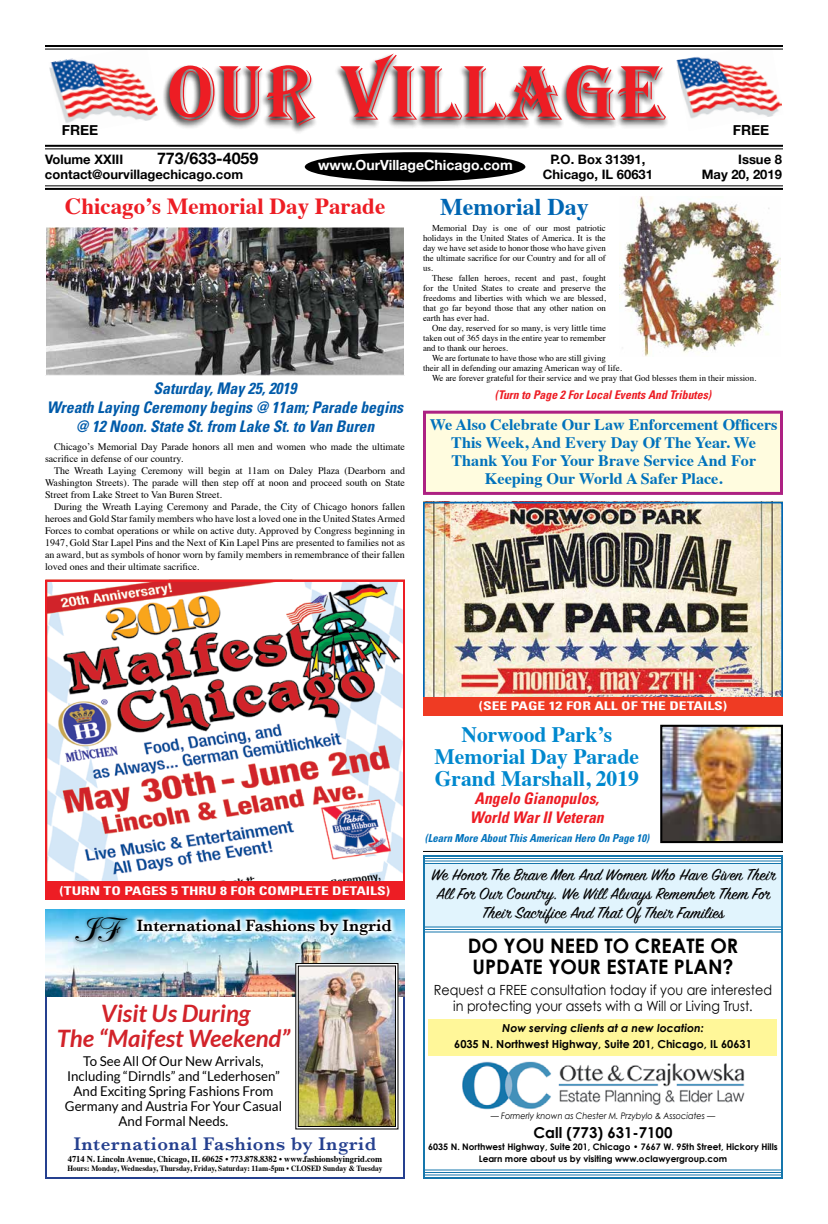
<style>
.page{position:relative;width:828px;height:1224px;background:#fff}
.page>*{position:absolute;margin:0;border:0;box-sizing:border-box;transform-origin:0 0}
.t1{font:80px "Algerian Condensed LET";letter-spacing:.01em;color:#ed1d24;scale:1.3 1}
.t2{font:italic 34px "Englische Schreibschrift Medium DTC";color:#000}
.t3{font:italic 700 24px/25px "Lato";color:#d2232a;text-align:center}
.t4{font:700 24px "Times";color:#0066b3}
.t5{font:700 23px "Times";color:#ed1d24}
.t6{font:700 22px/22px "Times";color:#0088ce;text-align:center}
.t7{font:700 20px/21px "Century Gothic";color:#000}
.t8{font:600 19px "Baskerville";letter-spacing:.03em;color:#25408f}
.t9{font:18px/19px "Sign Painter House Script";color:#000;text-align:center}
.t10{font:600 17px "Baskerville";color:#000}
.t11{font:700 16px/18px "Times";color:#0072bc;text-align:center}
.t12{font:italic 700 condensed 16px/19px "Univers";color:#005baa;text-align:center}
.t13{font:italic 700 condensed 16px/18.5px "Univers";color:#ed1d24}
.t14{font:700 16px "Helvetica Neue";color:#000}
.t15{font:700 15px "Century Gothic";color:#000}
.t16{font:14px/16px "Century Gothic";color:#000;text-align:center;scale:.91 1}
.t17{font:700 14px "Helvetica Neue";color:#fff}
.t18{font:700 14px "Helvetica Neue";color:#000}
.t19{font:13.5px/15px "Lato";color:#000;text-align:center}
.t20{font:700 13px "Helvetica Neue";color:#000}
.t21{font:700 condensed 12px "Univers";color:#fff;scale:1.29 1}
.t22{font:italic 700 condensed 12px "Univers";color:#ed1d24}
.t23{font:700 11px "Century Gothic";color:#000}
.t24{font:italic 700 condensed 11px "Univers";color:#0072bc}
.t25{font:italic 700 11px "Century Gothic";color:#000}
.t26{font:10px/12px "Times";color:#000;text-align:justify}
.t27{font:9px/10px "Times";color:#000;text-align:justify}
.t28{font:700 9px/12px "Century Gothic";color:#000;text-align:center}
.t29{font:700 9px "Times";color:#000;scale:.94 1}
.t30{font:italic 9px "Century Gothic";color:#000;scale:.91 1}
.t31{font:700 8px "Times";color:#000;scale:.92 1}
</style>
<div class="page">
<img style="left:676px;top:48px;width:107px;height:71px">
<hr style="left:45px;top:145px;width:738px;height:2px;background:#000">
<hr style="left:45px;top:149px;width:738px;height:1px;background:#000">
<hr style="left:45px;top:188px;width:738px;height:2px;background:#000">
<hr style="left:45px;top:186px;width:738px;height:1px;background:#000">
<div style="left:305px;top:152px;width:220px;height:30px;background:#000;border-radius:50%"></div>
<img style="left:48px;top:48px;width:111px;height:75px">
<hr style="left:45px;top:45px;width:738px;height:2px;background:#000">
<hr style="left:45px;top:49px;width:738px;height:1px;background:#000">
<div style="left:162px;top:53px;width:507px;height:82px;background:#000;opacity:.5"></div>
<div style="left:425px;top:864px;width:357px;height:63px;background:#e1f4fd"></div>
<div style="left:423px;top:855px;width:360px;height:324px;border:2px solid #1576ac"></div>
<hr style="left:423px;top:927px;width:360px;height:1px;background:#1576ac">
<hr style="left:423px;top:929px;width:360px;height:1px;background:#1576ac">
<hr style="left:423px;top:931px;width:360px;height:1px;background:#1576ac">
<hr style="left:423px;top:1169px;width:360px;height:2px;background:#1576ac">
<hr style="left:423px;top:1172px;width:360px;height:1px;background:#1576ac">
<hr style="left:423px;top:1174px;width:360px;height:2px;background:#1576ac">
<img style="left:462px;top:1061px;width:282px;height:48px">
<div style="left:429px;top:1020px;width:348px;height:36px;background:#fff799"></div>
<hr style="left:423px;top:858px;width:360px;height:1px;background:#1576ac">
<hr style="left:423px;top:861px;width:360px;height:1px;background:#1576ac">
<hr style="left:423px;top:863px;width:360px;height:1px;background:#1576ac">
<div style="left:45px;top:909px;width:360px;height:270px;border:2px solid #25408f"></div>
<img style="left:45px;top:909px;width:360px;height:87px">
<div style="left:72px;top:914px;width:61px;height:34px;background:#000;opacity:.75"></div>
<img style="left:295px;top:963px;width:103px;height:166px">
<div style="left:298px;top:966px;width:98px;height:161px;border:1px solid #000"></div>
<svg style="left:131px;top:914px;width:267px;height:28px"></svg>
<img style="left:48px;top:583px;width:354px;height:298px">
<div style="left:45px;top:580px;width:360px;height:310px;border:2px solid #ed1d24"></div>
<svg style="left:250px;top:854px;width:135px;height:27px"></svg>
<div style="left:45px;top:881px;width:360px;height:19px;background:#ed1d24"></div>
<img style="left:426px;top:505px;width:354px;height:192px">
<div style="left:423px;top:502px;width:360px;height:200px;border:2px solid #0066b3"></div>
<div style="left:423px;top:697px;width:360px;height:19px;background:#ef3b23"></div>
<div style="left:423px;top:411px;width:360px;height:84px;background:#fffcdf;border:3px solid #ad2183"></div>
<img style="left:47px;top:229px;width:356px;height:145px">
<div style="left:45px;top:227px;width:360px;height:149px;border:1px solid #fff"></div>
<hr style="left:423px;top:851px;width:360px;height:1px;background:#000">
<img style="left:663px;top:728px;width:117px;height:112px">
<div style="left:660px;top:725px;width:123px;height:118px;border:2px solid #000"></div>
<img style="left:620px;top:197px;width:161px;height:159px">
<h3 class="t18" style="left:62px;top:119px;width:38px">FREE</h3>
<h1 class="t1" style="left:167px;top:51px;width:385px">OUR VILLAGE</h1>
<h3 class="t18" style="left:733px;top:119px;width:38px">FREE</h3>
<h3 class="t20" style="left:45px;top:149px;width:80px">Volume XXIII</h3>
<h3 class="t14" style="left:157px;top:146px;width:103px">773/633-4059</h3>
<h3 class="t20" style="left:551px;top:149px;width:96px">P.O. Box 31391,</h3>
<h3 class="t20" style="left:738px;top:149px;width:45px">Issue 8</h3>
<h3 class="t20" style="left:45px;top:164px;width:200px">contact@ourvillagechicago.com</h3>
<h3 class="t20" style="left:543px;top:164px;width:112px">Chicago, IL 60631</h3>
<h3 class="t20" style="left:702px;top:164px;width:82px">May 20, 2019</h3>
<h3 class="t17" style="left:318px;top:154px;width:196px">www.OurVillageChicago.com</h3>
<h3 class="t5" style="left:65px;top:184px;width:322px">Chicago’s Memorial Day Parade</h3>
<h3 class="t12" style="left:47px;top:378px;width:358px">Saturday, May 25, 2019<br>Wreath Laying Ceremony begins @ 11am; Parade begins @ 12 Noon. State St. from Lake St. to Van Buren</h3>
<p class="t26" style="left:45px;top:440px;width:362px;text-indent:9px">Chicago’s Memorial Day Parade honors all men and women who made the ultimate sacrifice in defense of our country.</p>
<p class="t26" style="left:45px;top:464px;width:362px;text-indent:9px">The Wreath Laying Ceremony will begin at 11am on Daley Plaza (Dearborn and Washington Streets). The parade will then step off at noon and proceed south on State Street from Lake Street to Van Buren Street.</p>
<p class="t26" style="left:45px;top:500px;width:362px;text-indent:9px">During the Wreath Laying Ceremony and Parade, the City of Chicago honors fallen heroes and Gold Star family members who have lost a loved one in the United States Armed Forces to combat operations or while on active duty. Approved by Congress beginning in 1947, Gold Star Lapel Pins and the Next of Kin Lapel Pins are presented to families not as an award, but as symbols of honor worn by family members in remembrance of their fallen loved ones and their ultimate sacrifice.</p>
<h3 class="t4" style="left:440px;top:184px;width:150px">Memorial Day</h3>
<p class="t27" style="left:423px;top:222px;width:184px;text-indent:9px">Memorial Day is one of our most patriotic holidays in the United States of America. It is the day we have set aside to honor those who have given the ultimate sacrifice for our Country and for all of us.</p>
<p class="t27" style="left:423px;top:272px;width:184px;text-indent:9px">These fallen heroes, recent and past, fought for the United States to create and preserve the freedoms and liberties with which we are blessed, that go far beyond those that any other nation on earth has ever had.</p>
<p class="t27" style="left:423px;top:322px;width:184px;text-indent:9px">One day, reserved for so many, is very little time taken out of 365 days in the entire year to remember and to thank our heroes.</p>
<p class="t27" style="left:432px;top:352px;width:175px">We are fortunate to have those who are still giving</p>
<p class="t27" style="left:423px;top:362px;width:200px">their all in defending our amazing American way of life.</p>
<p class="t27" style="left:432px;top:372px;width:326px">We are forever grateful for their service and we pray that God blesses them in their mission.</p>
<p class="t22" style="left:495px;top:387px;width:218px">(Turn to Page 2 For Local Events And Tributes)</p>
<h3 class="t11" style="left:430px;top:414px;width:349px">We Also Celebrate Our Law Enforcement Officers This Week, And Every Day Of The Year. We Thank You For Your Brave Service And For Keeping Our World A Safer Place.</h3>
<p class="t21" style="left:60px;top:883px;width:258px">(TURN TO PAGES 5 THRU 8 FOR COMPLETE DETAILS)</p>
<h2 class="t2" style="left:77px;top:912px;width:70px">IF</h2>
<h3 class="t10" style="left:137px;top:914px;width:256px">International Fashions by Ingrid</h3>
<h3 class="t3" style="left:57px;top:1001px;width:235px">Visit Us During<br>The “Maifest Weekend”</h3>
<h3 class="t19" style="left:65px;top:1053px;width:219px">To See All Of Our New Arrivals,<br>Including “Dirndls” and “Lederhosen”<br>And Exciting Spring Fashions From<br>Germany and Austria For Your Casual<br>And Formal Needs.</h3>
<p class="t31" style="left:67px;top:1161px;width:344px">Hours: Monday, Wednesday, Thursday, Friday, Saturday: 11am-5pm • CLOSED Sunday &amp; Tuesday</p>
<h3 class="t8" style="left:74px;top:1130px;width:304px">International Fashions by Ingrid</h3>
<p class="t29" style="left:68px;top:1150px;width:336px">4714 N. Lincoln Avenue, Chicago, IL 60625 • 773.878.8382 • www.fashionsbyingrid.com</p>
<p class="t21" style="left:479px;top:699px;width:194px">(SEE PAGE 12 FOR ALL OF THE DETAILS)</p>
<h3 class="t6" style="left:434px;top:721px;width:206px">Norwood Park’s<br>Memorial Day Parade<br>Grand Marshall, 2019</h3>
<h3 class="t13" style="left:470px;top:789px;width:135px">Angelo Gianopulos,<br>World War II Veteran</h3>
<p class="t24" style="left:425px;top:831px;width:226px">(Learn More About This American Hero On Page 10)</p>
<h3 class="t9" style="left:431px;top:867px;width:347px">We Honor The Brave Men And Women Who Have Given Their<br>All For Our Country. We Will Always Remember Them For<br>Their Sacrifice And That Of Their Families</h3>
<h3 class="t7" style="left:468px;top:935px;width:272px">DO YOU NEED TO CREATE OR<br>UPDATE YOUR ESTATE PLAN?</h3>
<h3 class="t16" style="left:434px;top:982px;width:373px">Request a FREE consultation today if you are interested in protecting your assets with a Will or Living Trust.</h3>
<p class="t25" style="left:502px;top:1021px;width:203px">Now serving clients at a new location:</p>
<p class="t23" style="left:454px;top:1037px;width:299px">6035 N. Northwest Highway, Suite 201, Chicago, IL 60631</p>
<p class="t30" style="left:491px;top:1110px;width:248px">— Formerly known as Chester M. Przybylo &amp; Associates —</p>
<h3 class="t15" style="left:534px;top:1123px;width:140px">Call (773) 631-7100</h3>
<p class="t28" style="left:428px;top:1141px;width:351px">6035 N. Northwest Highway, Suite 201, Chicago • 7667 W. 95th Street, Hickory Hills<br>Learn more about us by visiting www.oclawyergroup.com</p>
</div>
